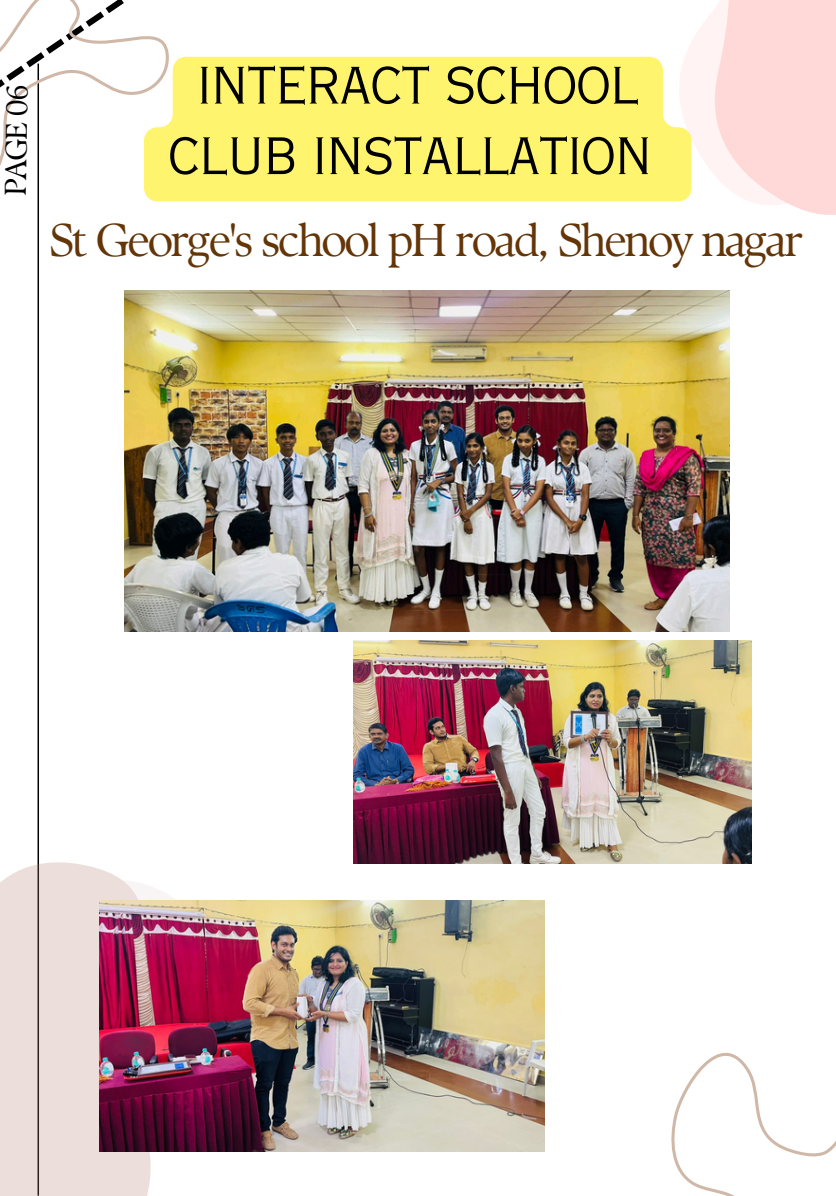
<style>
.page{position:relative;width:836px;height:1196px;background:#fff}
.page>*{position:absolute;margin:0;border:0;box-sizing:border-box;transform-origin:0 0}
.t1{font:50.4px/70.4px "Copperplate Gothic LT Pro 29 AB";color:#000;text-align:center}
.t2{font:46px "TY Serif D";letter-spacing:-.05em;color:#633507}
.t3{font:30px "TY Serif D";color:#000}
</style>
<div class="page">
<hr style="left:37px;top:64px;width:2px;height:1131px;background:#000">
<svg style="left:677px;top:0;width:159px;height:215px"></svg>
<div style="left:171px;top:57px;width:520px;height:144px;background:#fff46e"></div>
<svg style="left:0;top:0;width:171px;height:214px"></svg>
<svg style="left:11px;top:857px;width:102px;height:18px"></svg>
<svg style="left:0;top:875px;width:220px;height:320px;background:#ece0dd"></svg>
<img style="left:124px;top:291px;width:605px;height:340px">
<img style="left:353px;top:640px;width:398px;height:224px">
<svg style="left:671px;top:1052px;width:165px;height:143px"></svg>
<img style="left:99px;top:900px;width:445px;height:251px">
<h2 class="t3" style="left:-3px;top:196px;width:114px;rotate:-89deg">PAGE 06</h2>
<p class="t1" style="left:168px;top:57px;width:484px">INTERACT SCHOOL<br>CLUB INSTALLATION</p>
<p class="t2" style="left:50px;top:213px;width:755px">St George's school pH road, Shenoy nagar</p>
</div>
